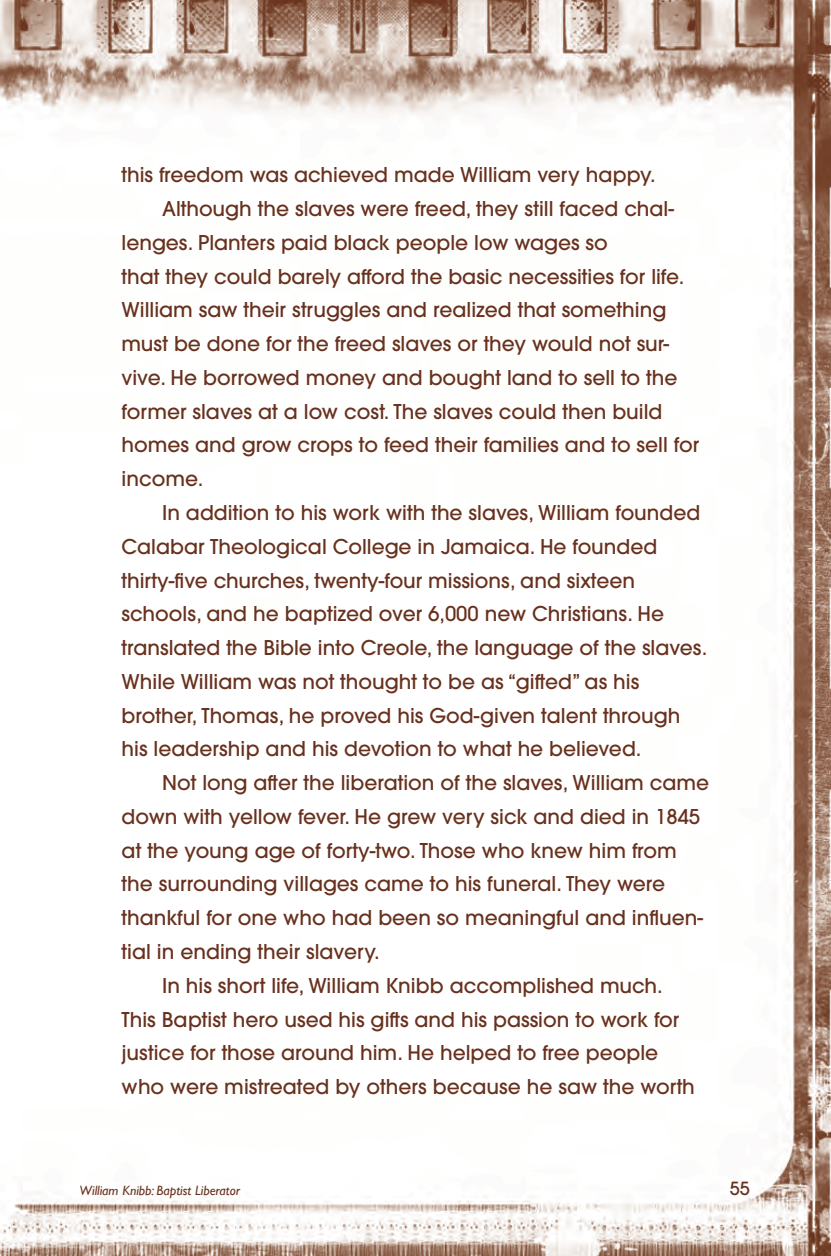
<style>
.page{position:relative;width:831px;height:1256px;background:#fff}
.page>*{position:absolute;margin:0;border:0;box-sizing:border-box;transform-origin:0 0}
.t1{font:500 20.25px/33.8px "ITC Avant Garde Pro";color:#68311e}
.t2{font:500 18px "ITC Avant Garde Pro";color:#68311e}
.t3{font:italic 13.5px "Gill Sans";color:#68311e}
</style>
<div class="page">
<img style="left:0;top:0;width:830px;height:1256px">
<p class="t1" style="left:122px;top:158px;width:535px">this freedom was achieved made William very happy.</p>
<p class="t1" style="left:122px;top:192px;width:579px;text-indent:40px">Although the slaves were freed, they still faced chal&shy;lenges. Planters paid black people low wages so<br>that they could barely afford the basic necessities for life.<br>William saw their struggles and realized that something must be done for the freed slaves or they would not sur&shy;vive. He borrowed money and bought land to sell to the former slaves at a low cost. The slaves could then build homes and grow crops to feed their families and to sell for income.</p>
<p class="t1" style="left:122px;top:495px;width:587px;text-indent:40px">In addition to his work with the slaves, William founded Calabar Theological College in Jamaica. He founded thirty-five churches, twenty-four missions, and sixteen schools, and he baptized over 6,000 new Christians. He translated the Bible into Creole, the language of the slaves.<br>While William was not thought to be as “gifted” as his brother, Thomas, he proved his God-given talent through his leadership and his devotion to what he believed.</p>
<p class="t1" style="left:122px;top:765px;width:589px;text-indent:40px">Not long after the liberation of the slaves, William came down with yellow fever. He grew very sick and died in 1845 at the young age of forty-two. Those who knew him from the surrounding villages came to his funeral. They were thankful for one who had been so meaningful and influen&shy;tial in ending their slavery.</p>
<p class="t1" style="left:122px;top:968px;width:574px;text-indent:40px">In his short life, William Knibb accomplished much.<br>This Baptist hero used his gifts and his passion to work for justice for those around him. He helped to free people who were mistreated by others because he saw the worth</p>
<p class="t3" style="left:80px;top:1182px;width:162px">William Knibb: Baptist Liberator</p>
<p class="t2" style="left:729px;top:1177px;width:21px">55</p>
</div>
